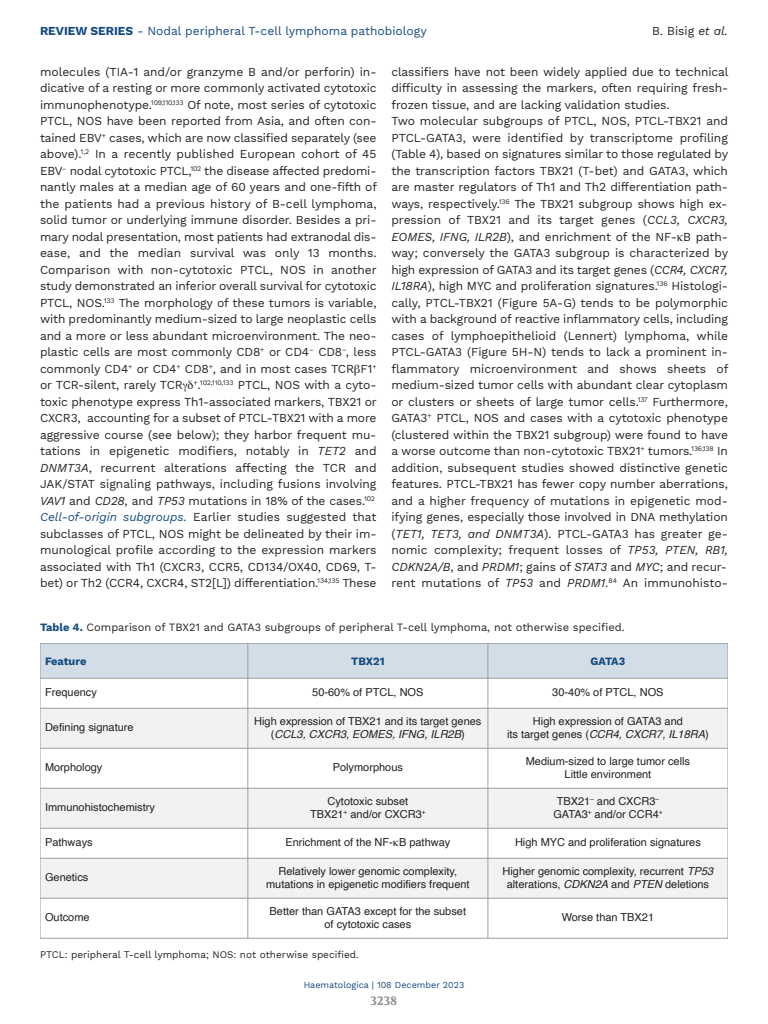
<style>
.page{position:relative;width:768px;height:1024px;background:#fff}
.page>*{position:absolute;margin:0;border:0;box-sizing:border-box;transform-origin:0 0}
.t1{font:12px/16.5px "Work Sans";letter-spacing:-.01em;color:#222221}
.t2{font:12px "Work Sans";color:#134a80}
.t3{font:700 12px "Volkhov";color:#919190}
.t4{font:11px/13.2px "Helvetica";color:#222221;text-align:center}
.t5{font:11px "Work Sans";color:#222221}
.t6{font:700 11px "Work Sans";color:#134a80}
.t7{font:10px "Work Sans";color:#222221}
.t8{font:9px "Work Sans";color:#134a80}
.s1{font-weight:700}
.s2{font-style:italic}
.s3{font-style:italic;color:#134a80}
.s4{font-weight:700;color:#134a80}
</style>
<div class="page">
<div style="left:40px;top:643px;width:208px;height:35px;background:#d2dde7"></div>
<div style="left:248px;top:643px;width:240px;height:35px;background:#d2dde7"></div>
<div style="left:488px;top:643px;width:240px;height:35px;background:#d2dde7"></div>
<div style="left:40px;top:708px;width:208px;height:40px;background:#f2f2f2"></div>
<div style="left:248px;top:708px;width:240px;height:40px;background:#f2f2f2"></div>
<div style="left:488px;top:708px;width:240px;height:40px;background:#f2f2f2"></div>
<div style="left:40px;top:788px;width:208px;height:40px;background:#f2f2f2"></div>
<div style="left:248px;top:788px;width:240px;height:40px;background:#f2f2f2"></div>
<div style="left:488px;top:788px;width:240px;height:40px;background:#f2f2f2"></div>
<div style="left:40px;top:858px;width:208px;height:40px;background:#f2f2f2"></div>
<div style="left:248px;top:858px;width:240px;height:40px;background:#f2f2f2"></div>
<div style="left:488px;top:858px;width:240px;height:40px;background:#f2f2f2"></div>
<hr style="left:248px;top:643px;width:1px;height:295px;background:#9e9e9e">
<hr style="left:488px;top:643px;width:1px;height:295px;background:#9e9e9e">
<hr style="left:40px;top:678px;width:208px;height:1px;background:#9e9e9e">
<hr style="left:248px;top:678px;width:240px;height:1px;background:#9e9e9e">
<hr style="left:488px;top:678px;width:240px;height:1px;background:#9e9e9e">
<hr style="left:40px;top:708px;width:208px;height:1px;background:#9e9e9e">
<hr style="left:248px;top:708px;width:240px;height:1px;background:#9e9e9e">
<hr style="left:488px;top:708px;width:240px;height:1px;background:#9e9e9e">
<hr style="left:40px;top:748px;width:208px;height:1px;background:#9e9e9e">
<hr style="left:248px;top:748px;width:240px;height:1px;background:#9e9e9e">
<hr style="left:488px;top:748px;width:240px;height:1px;background:#9e9e9e">
<hr style="left:40px;top:788px;width:208px;height:1px;background:#9e9e9e">
<hr style="left:248px;top:788px;width:240px;height:1px;background:#9e9e9e">
<hr style="left:488px;top:788px;width:240px;height:1px;background:#9e9e9e">
<hr style="left:40px;top:828px;width:208px;height:1px;background:#9e9e9e">
<hr style="left:248px;top:828px;width:240px;height:1px;background:#9e9e9e">
<hr style="left:488px;top:828px;width:240px;height:1px;background:#9e9e9e">
<hr style="left:40px;top:858px;width:208px;height:1px;background:#9e9e9e">
<hr style="left:248px;top:858px;width:240px;height:1px;background:#9e9e9e">
<hr style="left:488px;top:858px;width:240px;height:1px;background:#9e9e9e">
<hr style="left:40px;top:898px;width:208px;height:1px;background:#9e9e9e">
<hr style="left:248px;top:898px;width:240px;height:1px;background:#9e9e9e">
<hr style="left:488px;top:898px;width:240px;height:1px;background:#9e9e9e">
<p class="t2" style="left:40px;top:24px;width:388px"><span class="s1">REVIEW SERIES</span> - Nodal peripheral T-cell lymphoma pathobiology</p>
<p class="t1" style="left:652px;top:23px;width:77px">B. Bisig <span class="s2">et al.</span></p>
<p class="t1" style="left:40px;top:63px;width:339px">molecules (TIA-1 and/or granzyme B and/or perforin) in&shy;dicative of a resting or more commonly activated cytotoxic immunophenotype.<sup>109,110,133</sup> Of note, most series of cytotoxic PTCL, NOS have been reported from Asia, and often con&shy;tained EBV<sup>+</sup> cases, which are now classified separately (see above).<sup>1,2</sup> In a recently published European cohort of 45<br>EBV<sup>–</sup> nodal cytotoxic PTCL,<sup>102</sup> the disease affected predomi&shy;nantly males at a median age of 60 years and one-fifth of the patients had a previous history of B-cell lymphoma, solid tumor or underlying immune disorder. Besides a pri&shy;mary nodal presentation, most patients had extranodal dis&shy;ease, and the median survival was only 13 months.<br>Comparison with non-cytotoxic PTCL, NOS in another study demonstrated an inferior overall survival for cytotoxic PTCL, NOS.<sup>133</sup> The morphology of these tumors is variable, with predominantly medium-sized to large neoplastic cells and a more or less abundant microenvironment. The neo&shy;plastic cells are most commonly CD8<sup>+</sup> or CD4<sup>–</sup> CD8<sup>–</sup>, less commonly CD4<sup>+</sup> or CD4<sup>+</sup> CD8<sup>+</sup>, and in most cases TCR F1<sup>+ </sup>or TCR-silent, rarely TCR <sup>+</sup>.<sup>102,110,133</sup> PTCL, NOS with a cyto&shy;toxic phenotype express Th1-associated markers, TBX21 or CXCR3, accounting for a subset of PTCL-TBX21 with a more aggressive course (see below); they harbor frequent mu&shy;tations in epigenetic modifiers, notably in <span class="s2">TET2</span> and <span class="s2">DNMT3A</span>, recurrent alterations affecting the TCR and JAK/STAT signaling pathways, including fusions involving <span class="s2">VAV1</span> and <span class="s2">CD28</span>, and <span class="s2">TP53</span> mutations in 18% of the cases.<sup>102<br></sup><span class="s3">Cell-of-origin subgroups.</span> Earlier studies suggested that subclasses of PTCL, NOS might be delineated by their im&shy;munological profile according to the expression markers associated with Th1 (CXCR3, CCR5, CD134/OX40, CD69, T&shy;bet) or Th2 (CCR4, CXCR4, ST2[L]) differentiation.<sup>134,135</sup> These</p>
<p class="t1" style="left:391px;top:63px;width:339px">classifiers have not been widely applied due to technical difficulty in assessing the markers, often requiring fresh&shy;frozen tissue, and are lacking validation studies.<br>Two molecular subgroups of PTCL, NOS, PTCL-TBX21 and PTCL-GATA3, were identified by transcriptome profiling (Table 4), based on signatures similar to those regulated by the transcription factors TBX21 (T-bet) and GATA3, which are master regulators of Th1 and Th2 differentiation path&shy;ways, respectively.<sup>136</sup> The TBX21 subgroup shows high ex&shy;pression of TBX21 and its target genes (<span class="s2">CCL3, CXCR3, EOMES, IFNG, ILR2B</span>), and enrichment of the NF- B path&shy;way; conversely the GATA3 subgroup is characterized by high expression of GATA3 and its target genes (<span class="s2">CCR4, CXCR7, IL18RA</span>), high MYC and proliferation signatures.<sup>136</sup> Histologi&shy;cally, PTCL-TBX21 (Figure 5A-G) tends to be polymorphic with a background of reactive inflammatory cells, including cases of lymphoepithelioid (Lennert) lymphoma, while PTCL-GATA3 (Figure 5H-N) tends to lack a prominent in&shy;flammatory microenvironment and shows sheets of medium-sized tumor cells with abundant clear cytoplasm or clusters or sheets of large tumor cells.<sup>137</sup> Furthermore, GATA3<sup>+</sup> PTCL, NOS and cases with a cytotoxic phenotype (clustered within the TBX21 subgroup) were found to have a worse outcome than non-cytotoxic TBX21<sup>+</sup> tumors.<sup>136,138</sup> In addition, subsequent studies showed distinctive genetic features. PTCL-TBX21 has fewer copy number aberrations, and a higher frequency of mutations in epigenetic mod&shy;ifying genes, especially those involved in DNA methylation (<span class="s2">TET1, TET3, and DNMT3A</span>). PTCL-GATA3 has greater ge&shy;nomic complexity; frequent losses of <span class="s2">TP53, PTEN, RB1, CDKN2A/B</span>, and <span class="s2">PRDM1</span>; gains of <span class="s2">STAT3</span> and <span class="s2">MYC</span>; and recur&shy;rent mutations of <span class="s2">TP53</span> and <span class="s2">PRDM1</span>.<sup>84</sup> An immunohisto-</p>
<p class="t5" style="left:40px;top:620px;width:586px"><span class="s4">Table 4.</span> Comparison of TBX21 and GATA3 subgroups of peripheral T-cell lymphoma, not otherwise specified.</p>
<p class="t6" style="left:45px;top:654px;width:43px">Feature</p>
<p class="t6" style="left:351px;top:654px;width:35px">TBX21</p>
<p class="t6" style="left:591px;top:654px;width:36px">GATA3</p>
<p class="t4" style="left:45px;top:687px;width:53px">Frequency</p>
<p class="t4" style="left:312px;top:687px;width:113px">50-60% of PTCL, NOS</p>
<p class="t4" style="left:552px;top:687px;width:113px">30-40% of PTCL, NOS</p>
<p class="t4" style="left:45px;top:722px;width:90px">Defining signature</p>
<p class="t4" style="left:254px;top:715px;width:229px">High expression of TBX21 and its target genes (<span class="s2">CCL3, CXCR3, EOMES, IFNG, ILR2B</span>)</p>
<p class="t4" style="left:507px;top:715px;width:203px">High expression of GATA3 and<br>its target genes (<span class="s2">CCR4, CXCR7, IL18RA</span>)</p>
<p class="t4" style="left:45px;top:762px;width:59px">Morphology</p>
<p class="t4" style="left:333px;top:762px;width:72px">Polymorphous</p>
<p class="t4" style="left:526px;top:755px;width:166px">Medium-sized to large tumor cells<br>Little environment</p>
<p class="t4" style="left:45px;top:802px;width:112px">Immunohistochemistry</p>
<p class="t4" style="left:310px;top:795px;width:117px">Cytotoxic subset<br>TBX21<sup>+</sup> and/or CXCR3<sup>+</sup></p>
<p class="t4" style="left:553px;top:795px;width:111px">TBX21<sup>–</sup> and CXCR3<sup>–<br></sup>GATA3<sup>+</sup> and/or CCR4<sup>+</sup></p>
<p class="t4" style="left:45px;top:837px;width:49px">Pathways</p>
<p class="t4" style="left:285px;top:836px;width:166px">Enrichment of the NF- B pathway</p>
<p class="t4" style="left:515px;top:837px;width:187px">High MYC and proliferation signatures</p>
<p class="t4" style="left:45px;top:872px;width:45px">Genetics</p>
<p class="t4" style="left:266px;top:865px;width:205px">Relatively lower genomic complexity, mutations in epigenetic modifiers frequent</p>
<p class="t4" style="left:503px;top:865px;width:212px">Higher genomic complexity, recurrent <span class="s2">TP53 </span>alterations, <span class="s2">CDKN2A</span> and <span class="s2">PTEN</span> deletions</p>
<p class="t4" style="left:45px;top:912px;width:46px">Outcome</p>
<p class="t4" style="left:270px;top:905px;width:198px">Better than GATA3 except for the subset of cytotoxic cases</p>
<p class="t4" style="left:562px;top:912px;width:94px">Worse than TBX21</p>
<p class="t7" style="left:40px;top:948px;width:320px">PTCL: peripheral T-cell lymphoma; NOS: not otherwise specified.</p>
<p class="t8" style="left:304px;top:979px;width:162px">Haematologica | 108 December 2023</p>
<p class="t3" style="left:371px;top:993px;width:28px">3238</p>
</div>
